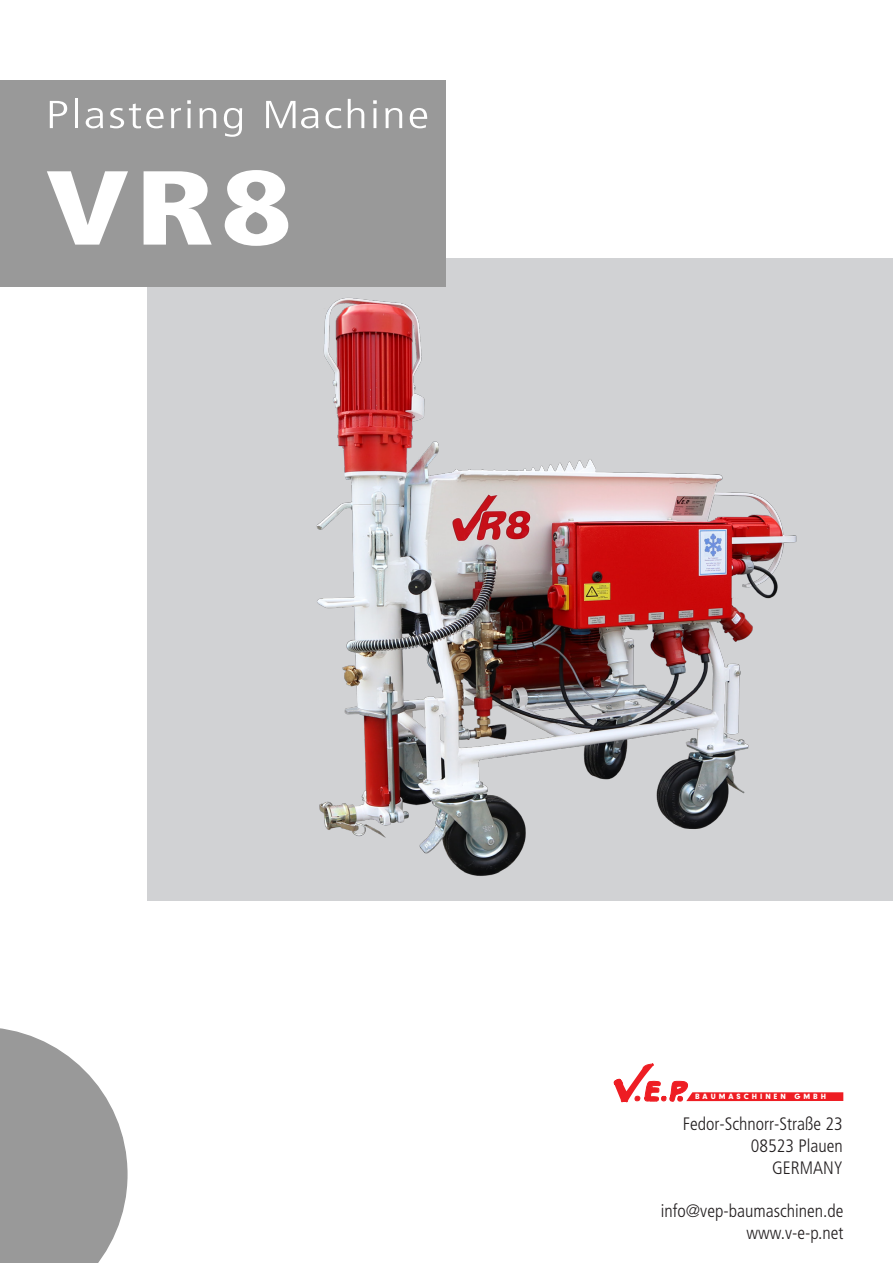
<style>
.page{position:relative;width:893px;height:1263px;background:#fff}
.page>*{position:absolute;margin:0;border:0;box-sizing:border-box;transform-origin:0 0}
.t1{font:900 condensed 105px "Frutiger LT Std";color:#fff;scale:1.3 1}
.t2{font:300 condensed 39px "Frutiger LT Std";letter-spacing:.04em;color:#fff;scale:1.3 1}
.t3{font:300 condensed 18px/21.6px "Frutiger LT Std";color:#231f20;text-align:right}
.t4{font:900 7.95px "Neuzeit Gro";letter-spacing:.375em;color:#fff}
</style>
<div class="page">
<div style="left:147px;top:258px;width:746px;height:643px;background:#d1d2d4"></div>
<svg style="left:0;top:1028px;width:128px;height:235px"></svg>
<div style="left:0;top:80px;width:446px;height:207px;background:#999"></div>
<svg style="left:614px;top:1063px;width:229px;height:39px"></svg>
<img style="left:316px;top:298px;width:481px;height:578px">
<p class="t2" style="left:46px;top:93px;width:297px">Plastering Machine</p>
<p class="t1" style="left:46px;top:145px;width:191px">VR8</p>
<p class="t4" style="left:695px;top:1092px;width:132px">BAUMASCHINEN GMBH</p>
<p class="t3" style="left:683px;top:1113px;width:161px">Fedor-Schnorr-Straße 23<br>08523 Plauen<br>GERMANY</p>
<p class="t3" style="left:661px;top:1200px;width:184px">info@vep-baumaschinen.de</p>
<p class="t3" style="left:746px;top:1222px;width:98px">www.v-e-p.net</p>
</div>
